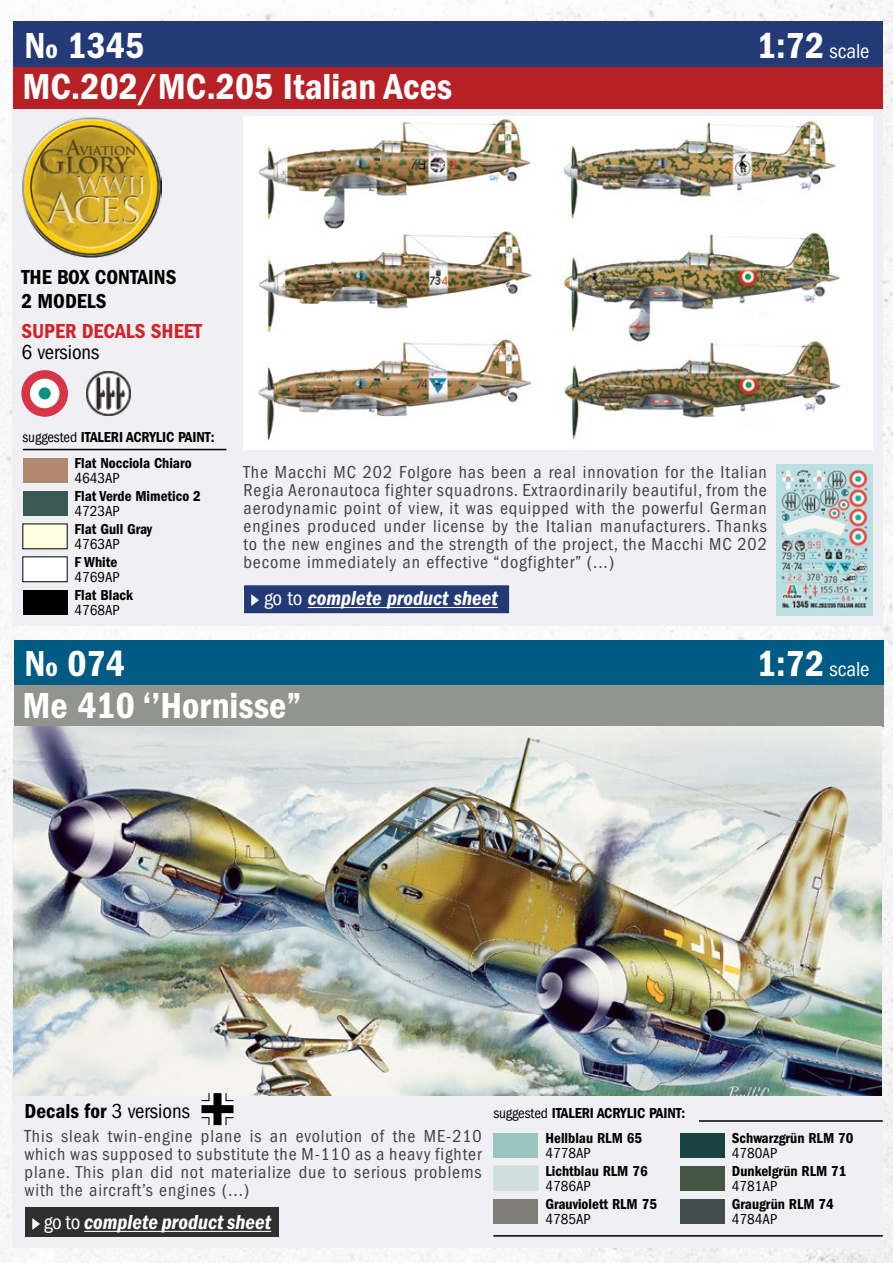
<style>
.page{position:relative;width:893px;height:1263px;background:#fff}
.page>*{position:absolute;margin:0;border:0;box-sizing:border-box;transform-origin:0 0}
.t1{font:37.5px "ITC Franklin Gothic Std Dm Cd";color:#fff}
.t2{font:21px "ITC Franklin Gothic Std Dm Cd It";color:#fff}
.t3{font:21px "ITC Franklin Gothic Std Dm Cd";color:#000}
.t4{font:condensed 21px "ITC Franklin Gothic Std";color:#fff}
.t5{font:21px "ITC Franklin Gothic Std Dm Cd";color:#d2232a}
.t6{font:condensed 21px "ITC Franklin Gothic Std";color:#000}
.t7{font:condensed 18px/18px "ITC Franklin Gothic Std";letter-spacing:.05em;color:#424242;text-align:justify}
.t8{font:15px "ITC Franklin Gothic Std Dm Cd";color:#000}
.t9{font:condensed 15px "ITC Franklin Gothic Std";color:#000}
.s1{font-size:27px}
.s2{font-family:"ITC Franklin Gothic Std";font-stretch:condensed}
.s3{font-family:"ITC Franklin Gothic Std Dm Cd";font-stretch:normal;font-size:37.5px}
</style>
<div class="page">
<img style="left:0;top:0;width:893px;height:1263px">
<div style="left:13px;top:786px;width:870px;height:462px;background:#f0eff3"></div>
<div style="left:13px;top:40px;width:870px;height:585px;background:#f0eff3"></div>
<img style="left:243px;top:117px;width:630px;height:332px">
<div style="left:13px;top:22px;width:870px;height:86px;background:#243a76"></div>
<div style="left:14px;top:640px;width:869px;height:44px;background:#005b84"></div>
<div style="left:13px;top:67px;width:870px;height:41px;background:#b72126"></div>
<div style="left:14px;top:685px;width:869px;height:41px;background:#92958d"></div>
<div style="left:243px;top:584px;width:267px;height:30px;background:#243a76;border:1px solid #fff"></div>
<hr style="left:308px;top:607px;width:190px;height:1px;background:#fff">
<svg style="left:251px;top:594px;width:8px;height:12px"></svg>
<div style="left:23px;top:458px;width:44px;height:25px;background:#b0896f"></div>
<div style="left:494px;top:1133px;width:44px;height:25px;background:#99c4c0"></div>
<div style="left:680px;top:1133px;width:45px;height:25px;background:#1a4142"></div>
<div style="left:23px;top:491px;width:44px;height:25px;background:#3b5a51"></div>
<div style="left:493px;top:1165px;width:45px;height:26px;background:#d1dddb;border:1px solid #d1dddb"></div>
<div style="left:680px;top:1166px;width:45px;height:25px;background:#435641"></div>
<div style="left:23px;top:524px;width:44px;height:25px;background:#fffee0"></div>
<div style="left:494px;top:1199px;width:44px;height:25px;background:#7f7d78"></div>
<div style="left:680px;top:1199px;width:45px;height:25px;background:#414b4c"></div>
<div style="left:23px;top:557px;width:44px;height:25px;background:#fff"></div>
<div style="left:22px;top:556px;width:46px;height:26px;border:1px solid #000"></div>
<div style="left:23px;top:590px;width:44px;height:25px;background:#000"></div>
<img style="left:14px;top:726px;width:868px;height:369px">
<div style="left:25px;top:1207px;width:253px;height:29px;background:#302f30"></div>
<hr style="left:84px;top:1231px;width:187px;height:1px;background:#fff">
<svg style="left:32px;top:1218px;width:8px;height:12px"></svg>
<img style="left:21px;top:117px;width:141px;height:140px">
<svg style="left:21px;top:370px;width:47px;height:47px"></svg>
<div style="left:39px;top:387px;width:12px;height:12px;background:#00937e;border-radius:50%"></div>
<img style="left:86px;top:371px;width:45px;height:45px">
<hr style="left:23px;top:449px;width:203px;height:1px;background:#000">
<hr style="left:699px;top:1120px;width:184px;height:2px;background:#000">
<hr style="left:493px;top:1235px;width:390px;height:1px;background:#000">
<img style="left:777px;top:464px;width:96px;height:151px">
<svg style="left:201px;top:1093px;width:32px;height:32px"></svg>
<p class="t1" style="left:25px;top:24px;width:121px">N<span class="s1">o</span> 1345</p>
<p class="t1" style="left:22px;top:66px;width:431px">MC.202/MC.205 Italian Aces</p>
<p class="t3" style="left:21px;top:265px;width:156px">THE BOX CONTAINS</p>
<p class="t3" style="left:21px;top:289px;width:87px">2 MODELS</p>
<p class="t5" style="left:21px;top:319px;width:182px">SUPER DECALS SHEET</p>
<p class="t6" style="left:21px;top:340px;width:80px">6 versions</p>
<p class="t8" style="left:22px;top:429px;width:194px"><span class="s2">suggested</span> ITALERI ACRYLIC PAINT:</p>
<p class="t4" style="left:757px;top:39px;width:114px"><span class="s3">1:72</span> scale</p>
<p class="t8" style="left:75px;top:455px;width:119px">Flat Nocciola Chiaro</p>
<p class="t9" style="left:75px;top:470px;width:47px">4643AP</p>
<p class="t8" style="left:75px;top:488px;width:128px">Flat Verde Mimetico 2</p>
<p class="t9" style="left:75px;top:503px;width:47px">4723AP</p>
<p class="t8" style="left:75px;top:521px;width:79px">Flat Gull Gray</p>
<p class="t9" style="left:75px;top:536px;width:47px">4763AP</p>
<p class="t8" style="left:75px;top:554px;width:44px">F White</p>
<p class="t9" style="left:75px;top:569px;width:47px">4769AP</p>
<p class="t8" style="left:75px;top:587px;width:60px">Flat Black</p>
<p class="t9" style="left:75px;top:602px;width:47px">4768AP</p>
<p class="t1" style="left:25px;top:642px;width:102px">N<span class="s1">o</span> 074</p>
<p class="t7" style="left:243px;top:463px;width:525px">The Macchi MC 202 Folgore has been a real innovation for the Italian Regia Aeronautoca fighter squadrons. Extraordinarily beautiful, from the aerodynamic point of view, it was equipped with the powerful German engines produced under license by the Italian manufacturers. Thanks to the new engines and the strength of the project, the Macchi MC 202 become immediately an effective “dogfighter” (...)</p>
<p class="t2" style="left:264px;top:586px;width:235px"><span class="s2">go to</span> complete product sheet</p>
<p class="t4" style="left:757px;top:657px;width:114px"><span class="s3">1:72</span> scale</p>
<p class="t1" style="left:22px;top:684px;width:281px">Me 410 ‘’Hornisse’’</p>
<p class="t3" style="left:25px;top:1099px;width:167px">Decals for <span class="s2">3 versions</span></p>
<p class="t7" style="left:25px;top:1127px;width:459px">This sleak twin-engine plane is an evolution of the ME-210 which was supposed to substitute the M-110 as a heavy fighter plane. This plan did not materialize due to serious problems with the aircraft’s engines (...)</p>
<p class="t2" style="left:44px;top:1210px;width:229px"><span class="s2">go to</span> complete product sheet</p>
<p class="t8" style="left:493px;top:1105px;width:194px"><span class="s2">suggested</span> ITALERI ACRYLIC PAINT:</p>
<p class="t8" style="left:545px;top:1130px;width:98px">Hellblau RLM 65</p>
<p class="t9" style="left:545px;top:1145px;width:47px">4778AP</p>
<p class="t8" style="left:545px;top:1163px;width:104px">Lichtblau RLM 76</p>
<p class="t9" style="left:545px;top:1178px;width:47px">4786AP</p>
<p class="t8" style="left:545px;top:1196px;width:113px">Grauviolett RLM 75</p>
<p class="t9" style="left:545px;top:1211px;width:47px">4785AP</p>
<p class="t8" style="left:732px;top:1130px;width:123px">Schwarzgrün RLM 70</p>
<p class="t9" style="left:732px;top:1145px;width:47px">4780AP</p>
<p class="t8" style="left:732px;top:1163px;width:116px">Dunkelgrün RLM 71</p>
<p class="t9" style="left:732px;top:1178px;width:47px">4781AP</p>
<p class="t8" style="left:732px;top:1196px;width:103px">Graugrün RLM 74</p>
<p class="t9" style="left:732px;top:1211px;width:47px">4784AP</p>
</div>
